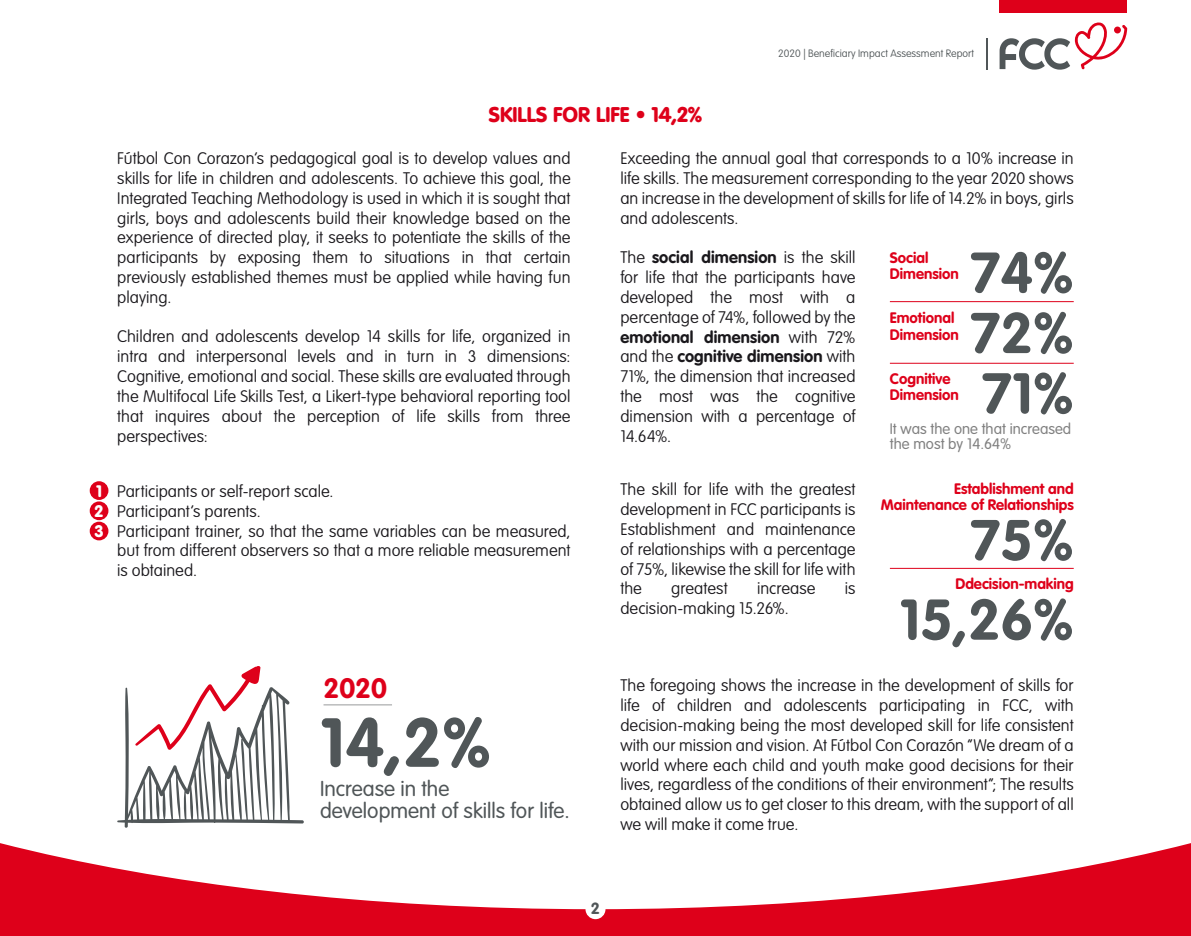
<style>
.page{position:relative;width:1191px;height:936px;background:#fff}
.page>*{position:absolute;margin:0;border:0;box-sizing:border-box;transform-origin:0 0}
.t1{font:700 68.25px "VAG Rounded Std";color:#505658}
.t2{font:700 56.55px "VAG Rounded Std";color:#505658}
.t3{font:700 27.6px "VAG Rounded Std";color:#de001a}
.t4{font:300 21.15px/22px "VAG Rounded Std";color:#505658}
.t5{font:900 21px "VAG Rounded Std";color:#de001a}
.t6{font:100 16.5px/19.8px "VAG Rounded Std";letter-spacing:.005em;color:#1a181c;text-align:justify}
.t7{font:900 16.5px/20.2px "VAG Rounded Std";color:#fff;text-align:justify}
.t8{font:700 15.9px "VAG Rounded Std";color:#505658}
.t9{font:700 15px/16.5px "VAG Rounded Std";color:#de001a}
.t10{font:300 15px "VAG Rounded Std";color:#818181}
.t11{font:100 10.5px "VAG Rounded Std";color:#505658}
.s1{font-weight:700}
</style>
<div class="page">
<div style="left:999px;top:0;width:128px;height:13px;background:#de001a"></div>
<svg style="left:999px;top:22px;width:128px;height:48px"></svg>
<hr style="left:986px;top:38px;width:1px;height:32px;background:#505658">
<svg style="left:0;top:843px;width:1191px;height:92px;fill:#de001a"></svg>
<div style="left:585px;top:899px;width:20px;height:20px;background:#fff;border-radius:50%"></div>
<div style="left:90px;top:481px;width:18px;height:19px;background:#de001a;border-radius:50%"></div>
<div style="left:90px;top:501px;width:18px;height:19px;background:#de001a;border-radius:50%"></div>
<div style="left:90px;top:521px;width:18px;height:19px;background:#de001a;border-radius:50%"></div>
<svg style="left:117px;top:666px;width:187px;height:162px"></svg>
<hr style="left:323px;top:704px;width:69px;height:1px;background:#989a9c">
<hr style="left:890px;top:301px;width:183px;height:1px;background:#de001a">
<hr style="left:890px;top:363px;width:183px;height:1px;background:#de001a">
<hr style="left:890px;top:568px;width:183px;height:1px;background:#de001a">
<p class="t5" style="left:489px;top:102px;width:215px">SKILLS FOR LIFE • 14,2%</p>
<p class="t11" style="left:778px;top:47px;width:197px">2020 | Beneficiary Impact Assessment Report</p>
<p class="t6" style="left:117px;top:149px;width:455px">Fútbol Con Corazon’s pedagogical goal is to develop values and skills for life in children and adolescents. To achieve this goal, the Integrated Teaching Methodology is used in which it is sought that girls, boys and adolescents build their knowledge based on the experience of directed play, it seeks to potentiate the skills of the participants by exposing them to situations in that certain previously established themes must be applied while having fun playing.</p>
<p class="t6" style="left:117px;top:327px;width:455px">Children and adolescents develop 14 skills for life, organized in intra and interpersonal levels and in turn in 3 dimensions:<br>Cognitive, emotional and social. These skills are evaluated through the Multifocal Life Skills Test, a Likert-type behavioral reporting tool that inquires about the perception of life skills from three perspectives:</p>
<p class="t6" style="left:620px;top:149px;width:455px">Exceeding the annual goal that corresponds to a 10% increase in life skills. The measurement corresponding to the year 2020 shows an increase in the development of skills for life of 14.2% in boys, girls and adolescents.</p>
<p class="t6" style="left:620px;top:248px;width:237px">The <span class="s1">social dimension</span> is the skill for life that the participants have developed the most with a percentage of 74%, followed by the <span class="s1">emotional dimension</span> with 72% and the <span class="s1">cognitive dimension</span> with 71%, the dimension that increased the most was the cognitive dimension with a percentage of 14.64%.</p>
<p class="t9" style="left:890px;top:250px;width:70px">Social<br>Dimension</p>
<h2 class="t2" style="left:970px;top:239px;width:105px">74%</h2>
<p class="t9" style="left:890px;top:310px;width:70px">Emotional<br>Dimension</p>
<h2 class="t2" style="left:970px;top:300px;width:105px">72%</h2>
<p class="t9" style="left:890px;top:370px;width:70px">Cognitive<br>Dimension</p>
<p class="t10" style="left:890px;top:419px;width:183px">It was the one that increased</p>
<h2 class="t2" style="left:981px;top:360px;width:94px">71%</h2>
<p class="t10" style="left:890px;top:434px;width:123px">the most by 14.64%</p>
<p class="t7" style="left:95px;top:481px;width:10px">1<br>2<br>3</p>
<p class="t6" style="left:620px;top:480px;width:237px">The skill for life with the greatest development in FCC participants is Establishment and maintenance of relationships with a percentage of 75%, likewise the skill for life with the</p>
<p class="t6" style="left:117px;top:482px;width:455px;text-align:left">Participants or self-report scale.<br>Participant’s parents.<br>Participant trainer, so that the same variables can be measured, but from different observers so that a more reliable measurement is obtained.</p>
<p class="t6" style="left:671px;top:579px;width:58px">greatest</p>
<p class="t6" style="left:757px;top:579px;width:60px">increase</p>
<p class="t6" style="left:844px;top:579px;width:12px">is</p>
<p class="t6" style="left:620px;top:599px;width:170px">decision-making 15.26%.</p>
<p class="t9" style="left:881px;top:481px;width:194px;text-align:right">Establishment and<br>Maintenance of Relationships</p>
<h2 class="t2" style="left:970px;top:507px;width:105px">75%</h2>
<p class="t9" style="left:955px;top:575px;width:120px">Ddecision-making</p>
<h2 class="t2" style="left:899px;top:586px;width:176px">15,26%</h2>
<h3 class="t3" style="left:323px;top:671px;width:65px">2020</h3>
<h1 class="t1" style="left:320px;top:702px;width:173px">14,2%</h1>
<p class="t4" style="left:320px;top:778px;width:251px">Increase in the development of skills for life.</p>
<p class="t6" style="left:620px;top:676px;width:455px">The foregoing shows the increase in the development of skills for life of children and adolescents participating in FCC, with decision-making being the most developed skill for life consistent with our mission and vision. At Fútbol Con Corazón “We dream of a world where each child and youth make good decisions for their lives, regardless of the conditions of their environment”; The results obtained allow us to get closer to this dream, with the support of all we will make it come true.</p>
<p class="t8" style="left:591px;top:899px;width:11px">2</p>
</div>
